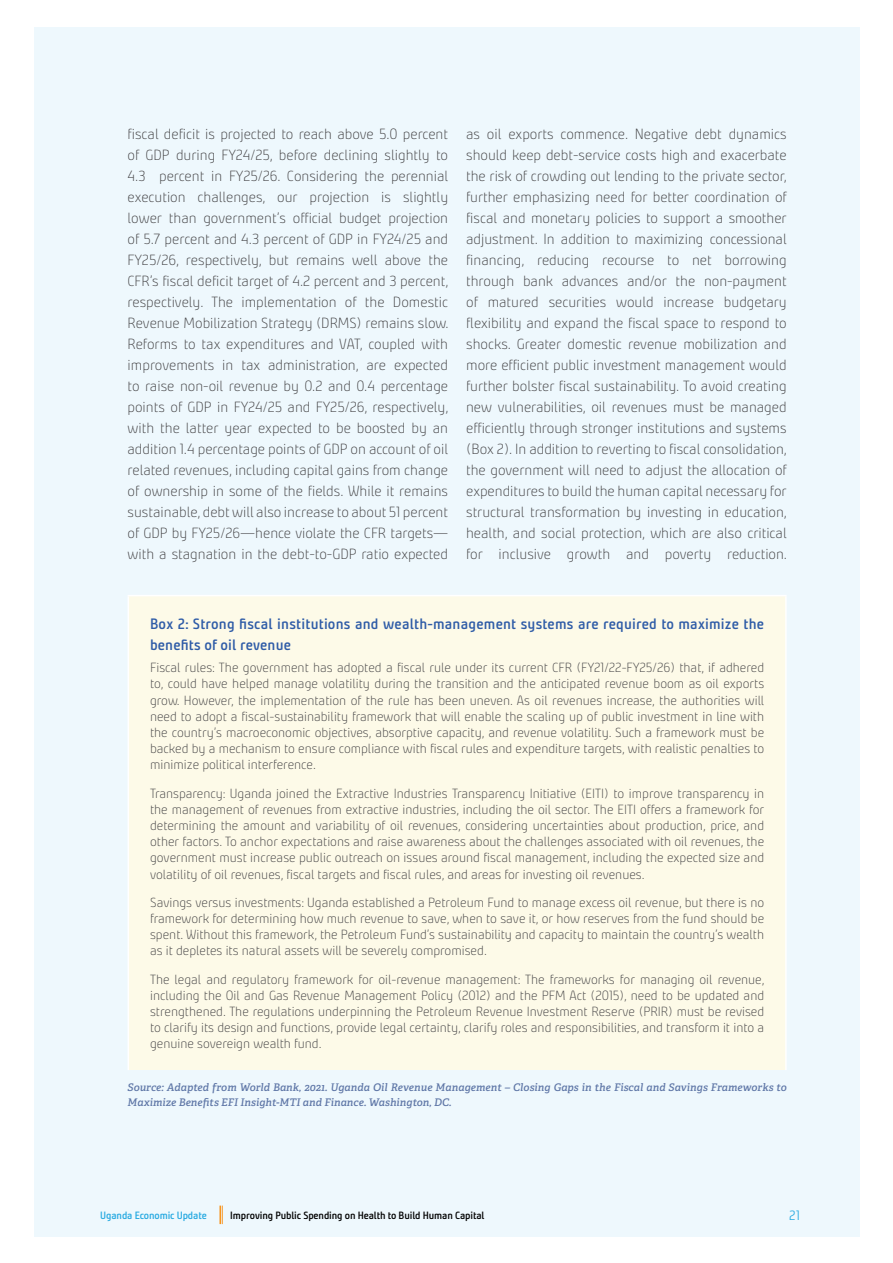
<style>
.page{position:relative;width:893px;height:1263px;background:#fff}
.page>*{position:absolute;margin:0;border:0;box-sizing:border-box;transform-origin:0 0}
.List_Paragraph{font:300 15px/21px "Bunday Clean";color:#414042;text-align:justify}
.List_of_Tables{font:600 15px/21px "Bunday Clean";letter-spacing:.015em;color:#2f5ca7}
.List_Paragraph-2{font:300 13.5px/16.2px "Bunday Clean";color:#414042;text-align:justify}
.t1{font:300 13.5px "Bunday Clean";color:#28aae1}
.Foot_Note{font:italic 600 10.5px/15px "Adelle CYR";letter-spacing:.01em;color:#5f77a7}
.t2{font:600 10.5px "Bunday Clean";letter-spacing:-.01em;color:#000}
.t3{font:600 10.5px "Bunday Clean";letter-spacing:-.01em;color:#28aae1}
</style>
<div class="page">
<div style="left:34px;top:27px;width:825px;height:1209px;background:#eef8fd"></div>
<svg style="left:219px;top:1205px;width:4px;height:19px"></svg>
<div style="left:128px;top:596px;width:658px;height:474px;background:#fdfae8"></div>
<hr style="left:128px;top:596px;width:1px;height:474px;background:#fff">
<hr style="left:128px;top:595px;width:659px;height:1px;background:#fff">
<hr style="left:785px;top:596px;width:2px;height:474px;background:#fff">
<p class="List_Paragraph" style="left:128px;top:123px;width:323px">fiscal deficit is projected to reach above 5.0 percent of GDP during FY24/25, before declining slightly to 4.3 percent in FY25/26. Considering the perennial execution challenges, our projection is slightly lower than government’s official budget projection of 5.7 percent and 4.3 percent of GDP in FY24/25 and FY25/26, respectively, but remains well above the CFR’s fiscal deficit target of 4.2 percent and 3 percent, respectively. The implementation of the Domestic Revenue Mobilization Strategy (DRMS) remains slow.<br>Reforms to tax expenditures and VAT, coupled with improvements in tax administration, are expected to raise non-oil revenue by 0.2 and 0.4 percentage points of GDP in FY24/25 and FY25/26, respectively, with the latter year expected to be boosted by an addition 1.4 percentage points of GDP on account of oil related revenues, including capital gains from change of ownership in some of the fields. While it remains sustainable, debt will also increase to about 51 percent of GDP by FY25/26—hence violate the CFR targets— with a stagnation in the debt-to-GDP ratio expected</p>
<p class="List_Paragraph" style="left:466px;top:123px;width:322px">as oil exports commence. Negative debt dynamics should keep debt-service costs high and exacerbate the risk of crowding out lending to the private sector, further emphasizing need for better coordination of fiscal and monetary policies to support a smoother adjustment. In addition to maximizing concessional financing, reducing recourse to net borrowing through bank advances and/or the non-payment of matured securities would increase budgetary flexibility and expand the fiscal space to respond to shocks. Greater domestic revenue mobilization and more efficient public investment management would further bolster fiscal sustainability. To avoid creating new vulnerabilities, oil revenues must be managed efficiently through stronger institutions and systems (Box 2). In addition to reverting to fiscal consolidation, the government will need to adjust the allocation of expenditures to build the human capital necessary for structural transformation by investing in education, health, and social protection, which are also critical for inclusive growth and poverty reduction.</p>
<p class="List_of_Tables" style="left:150px;top:613px;width:615px">Box 2: Strong fiscal institutions and wealth-management systems are required to maximize the benefits of oil revenue</p>
<p class="List_Paragraph-2" style="left:150px;top:659px;width:616px">Fiscal rules: The government has adopted a fiscal rule under its current CFR (FY21/22-FY25/26) that, if adhered to, could have helped manage volatility during the transition and the anticipated revenue boom as oil exports grow. However, the implementation of the rule has been uneven. As oil revenues increase, the authorities will need to adopt a fiscal-sustainability framework that will enable the scaling up of public investment in line with the country’s macroeconomic objectives, absorptive capacity, and revenue volatility. Such a framework must be backed by a mechanism to ensure compliance with fiscal rules and expenditure targets, with realistic penalties to minimize political interference.</p>
<p class="List_Paragraph-2" style="left:150px;top:785px;width:616px">Transparency: Uganda joined the Extractive Industries Transparency Initiative (EITI) to improve transparency in the management of revenues from extractive industries, including the oil sector. The EITI offers a framework for determining the amount and variability of oil revenues, considering uncertainties about production, price, and other factors. To anchor expectations and raise awareness about the challenges associated with oil revenues, the government must increase public outreach on issues around fiscal management, including the expected size and volatility of oil revenues, fiscal targets and fiscal rules, and areas for investing oil revenues.</p>
<p class="List_Paragraph-2" style="left:150px;top:894px;width:616px">Savings versus investments: Uganda established a Petroleum Fund to manage excess oil revenue, but there is no framework for determining how much revenue to save, when to save it, or how reserves from the fund should be spent. Without this framework, the Petroleum Fund’s sustainability and capacity to maintain the country’s wealth as it depletes its natural assets will be severely compromised.</p>
<p class="List_Paragraph-2" style="left:150px;top:971px;width:616px">The legal and regulatory framework for oil-revenue management: The frameworks for managing oil revenue, including the Oil and Gas Revenue Management Policy (2012) and the PFM Act (2015), need to be updated and strengthened. The regulations underpinning the Petroleum Revenue Investment Reserve (PRIR) must be revised to clarify its design and functions, provide legal certainty, clarify roles and responsibilities, and transform it into a genuine sovereign wealth fund.</p>
<p class="Foot_Note" style="left:128px;top:1079px;width:661px">Source: Adapted from World Bank, 2021. Uganda Oil Revenue Management – Closing Gaps in the Fiscal and Savings Frameworks to<br>Maximize Benefits EFI Insight-MTI and Finance. Washington, DC.</p>
<p class="t3" style="left:100px;top:1208px;width:108px">Uganda Economic Update</p>
<p class="t2" style="left:230px;top:1208px;width:256px">Improving Public Spending on Health to Build Human Capital</p>
<p class="t1" style="left:789px;top:1207px;width:12px">21</p>
</div>
